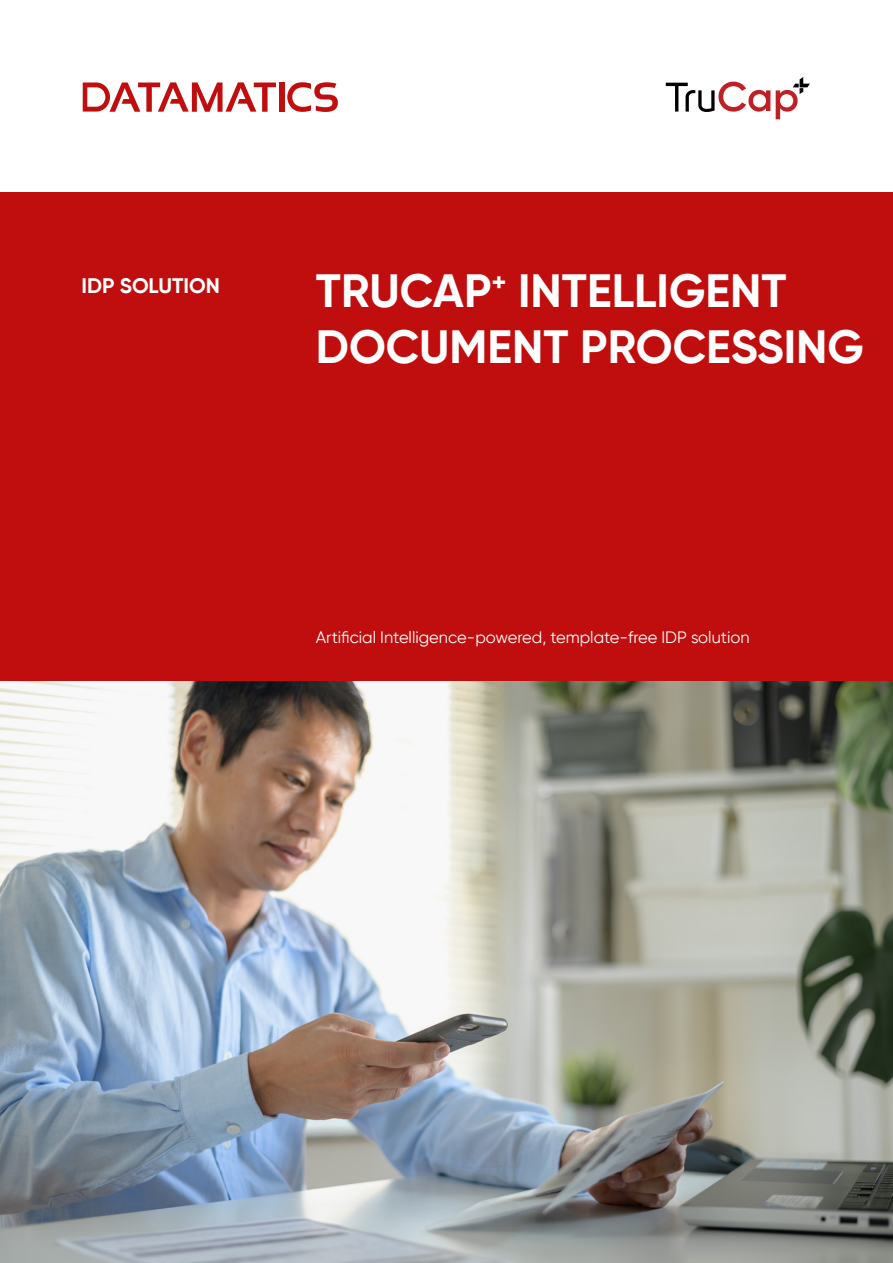
<style>
.page{position:relative;width:893px;height:1263px;background:#fff}
.page>*{position:absolute;margin:0;border:0;box-sizing:border-box;transform-origin:0 0}
.t1{font:700 46.5px/55.5px "Gilroy";color:#fff}
.t2{font:700 21px "Gilroy";color:#fff}
.t3{font:16.5px "Gilroy";color:#fff}
</style>
<div class="page">
<img style="left:0;top:681px;width:893px;height:582px">
<div style="left:0;top:193px;width:893px;height:488px;background:#c00d0d"></div>
<div style="left:279px;top:83px;width:5px;height:29px;background:#c00d0d"></div>
<svg style="left:287px;top:82px;width:51px;height:30px"></svg>
<svg style="left:83px;top:82px;width:193px;height:30px"></svg>
<svg style="left:666px;top:82px;width:104px;height:30px"></svg>
<svg style="left:776px;top:77px;width:34px;height:42px"></svg>
<p class="t2" style="left:82px;top:272px;width:140px">IDP SOLUTION</p>
<h1 class="t1" style="left:316px;top:263px;width:550px">TRUCAP<sup>+</sup> INTELLIGENT<br>DOCUMENT PROCESSING</h1>
<p class="t3" style="left:316px;top:627px;width:435px">Artificial Intelligence-powered, template-free IDP solution</p>
</div>
